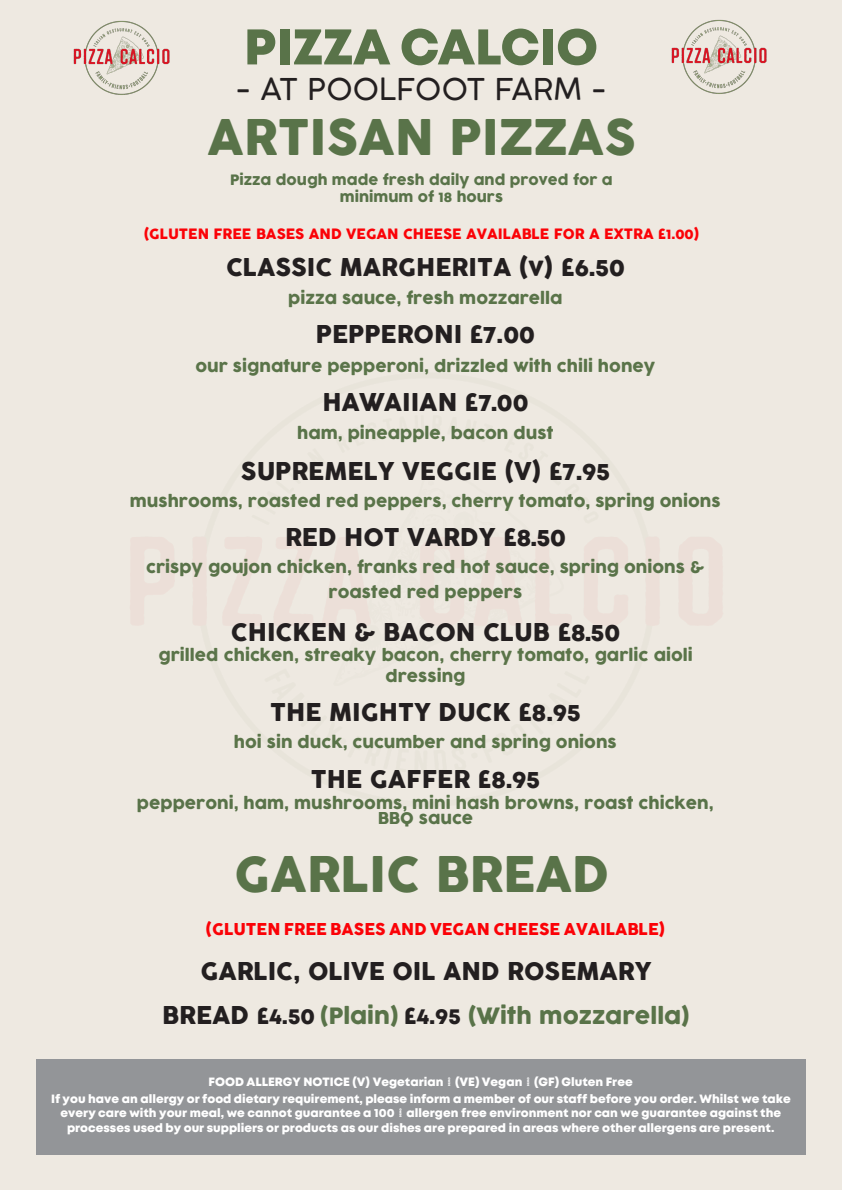
<style>
.page{position:relative;width:842px;height:1191px;background:#fff}
.page>*{position:absolute;margin:0;border:0;box-sizing:border-box;transform-origin:0 0}
.t1{font:50px "Mont Heavy DEMO";color:#597349}
.t2{font:48px "Cocogoose";color:#597349}
.t3{font:300 30px "Cocogoose";color:#231f20}
.t4{font:24px "Cocogoose";color:#231f20}
.t5{font:22px "Cocogoose";color:#597349}
.t6{font:16px/21.2px "Cocogoose";color:#5a7449;text-align:center}
.t7{font:16px/25.8px "Cocogoose";color:#597349;text-align:center}
.t8{font:16px "Cocogoose";color:#fb0207}
.t9{font:14px "Cocogoose";color:#fb0207}
.t10{font:14px/16.8px "Cocogoose";color:#597349;text-align:center}
.t11{font:12px/16.6px "Mont Heavy DEMO";color:#fff;text-align:center}
.s1{font-family:"Mont Heavy DEMO"}
.s2{font-size:24px;color:#231f20}
.s3{color:#231f20}
.s4{font-family:"Mont Heavy DEMO";color:#231f20}
</style>
<div class="page">
<div style="left:0;top:1px;width:841px;height:1189px;background:#eee9e1"></div>
<img style="left:73px;top:20px;width:97px;height:75px">
<div style="left:36px;top:1059px;width:770px;height:95px;background:#939598"></div>
<img style="left:671px;top:19px;width:96px;height:75px">
<p class="t1" style="left:244px;top:19px;width:355px">PIZZA CALCIO</p>
<p class="t3" style="left:235px;top:68px;width:373px">- AT POOLFOOT FARM -</p>
<h2 class="t2" style="left:207px;top:104px;width:430px">ARTISAN PIZZAS</h2>
<p class="t10" style="left:230px;top:172px;width:384px">Pizza dough made fresh daily and proved for a minimum of <span class="s1">18</span> hours</p>
<p class="t9" style="left:144px;top:224px;width:557px">(GLUTEN FREE BASES AND VEGAN CHEESE AVAILABLE FOR A EXTRA £<span class="s1">1.00</span>)</p>
<p class="t4" style="left:226px;top:250px;width:400px">CLASSIC MARGHERITA (v) £<span class="s1">6.50</span></p>
<p class="t6" style="left:288px;top:288px;width:276px">pizza sauce, fresh mozzarella</p>
<p class="t4" style="left:316px;top:318px;width:221px">PEPPERONI £<span class="s1">7.00</span></p>
<p class="t6" style="left:195px;top:356px;width:461px">our signature pepperoni, drizzled with chili honey</p>
<p class="t4" style="left:322px;top:385px;width:208px">HAWAIIAN £<span class="s1">7.00</span></p>
<p class="t7" style="left:297px;top:421px;width:258px">ham, pineapple, bacon dust</p>
<p class="t4" style="left:241px;top:454px;width:371px">SUPREMELY VEGGIE (V) £<span class="s1">7.95</span></p>
<p class="t6" style="left:130px;top:491px;width:592px">mushrooms, roasted red peppers, cherry tomato, spring onions</p>
<p class="t4" style="left:285px;top:520px;width:283px">RED HOT VARDY £<span class="s1">8.50</span></p>
<p class="t7" style="left:146px;top:554px;width:560px">crispy goujon chicken, franks red hot sauce, spring onions &amp; roasted red peppers</p>
<p class="t4" style="left:231px;top:616px;width:391px">CHICKEN &amp; BACON CLUB £<span class="s1">8.50</span></p>
<p class="t6" style="left:158px;top:645px;width:536px">grilled chicken, streaky bacon, cherry tomato, garlic aioli dressing</p>
<p class="t4" style="left:270px;top:695px;width:312px">THE MIGHTY DUCK £<span class="s1">8.95</span></p>
<p class="t6" style="left:234px;top:732px;width:385px">hoi sin duck, cucumber and spring onions</p>
<p class="t4" style="left:311px;top:762px;width:231px">THE GAFFER £<span class="s1">8.95</span></p>
<p class="t7" style="left:137px;top:796px;width:578px;line-height:15.3px">pepperoni, ham, mushrooms, mini hash browns, roast chicken,<br>BBQ sauce</p>
<p class="t2" style="left:234px;top:841px;width:377px">GARLIC BREAD</p>
<p class="t8" style="left:206px;top:917px;width:461px">(GLUTEN FREE BASES AND VEGAN CHEESE AVAILABLE)</p>
<p class="t4" style="left:200px;top:954px;width:453px">GARLIC, OLIVE OIL AND ROSEMARY</p>
<p class="t5" style="left:162px;top:1000px;width:529px"><span class="s2">BREAD</span> <span class="s3">£</span><span class="s4">4.50</span> (Plain) <span class="s3">£</span><span class="s4">4.95</span> (With mozzarella)</p>
<p class="t11" style="left:51px;top:1074px;width:741px">FOOD ALLERGY NOTICE (V) Vegetarian / (VE) Vegan / (GF) Gluten Free<br>If you have an allergy or food dietary requirement, please inform a member of our staff before you order. Whilst we take</p>
<p class="t11" style="left:61px;top:1106px;width:722px;line-height:14.4px">every care with your meal, we cannot guarantee a 100 % allergen free environment nor can we guarantee against the processes used by our suppliers or products as our dishes are prepared in areas where other allergens are present.</p>
</div>
